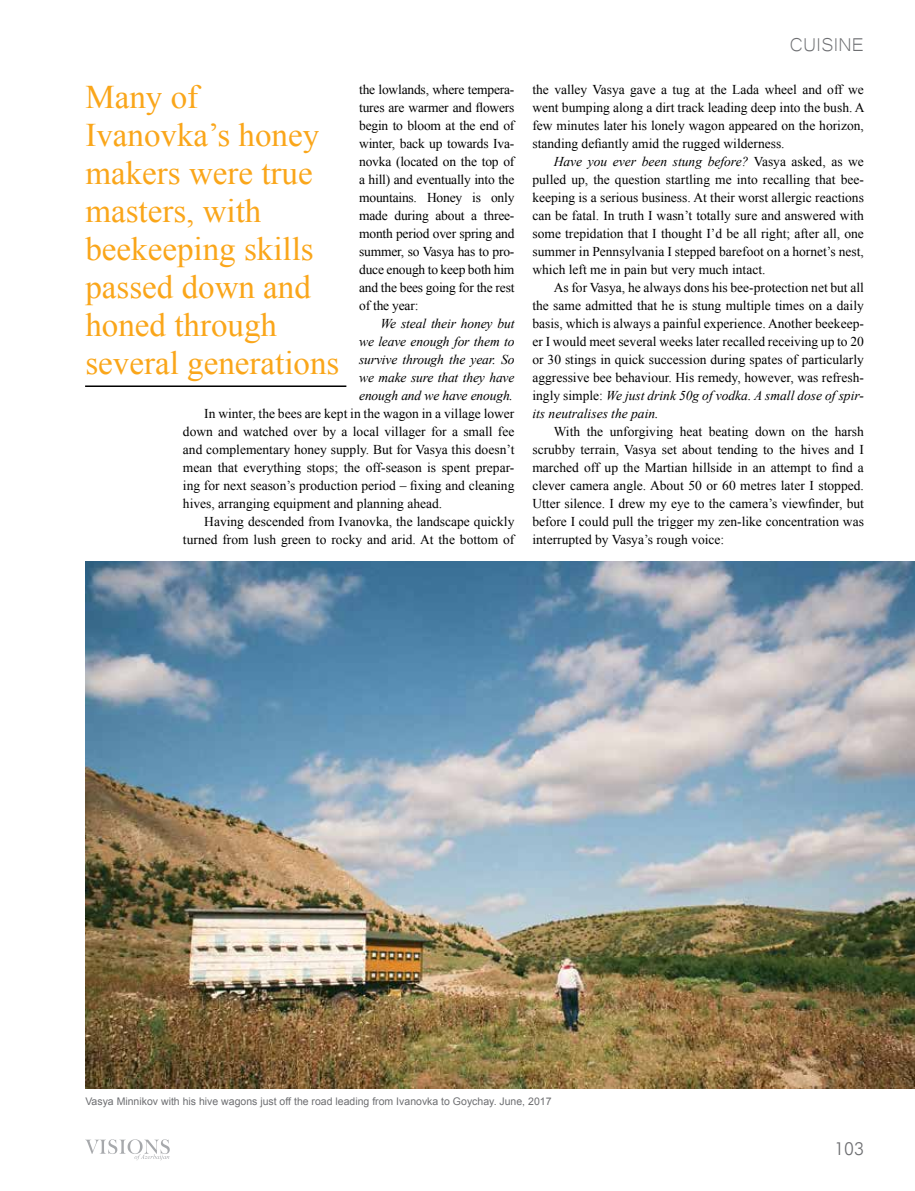
<style>
.page{position:relative;width:915px;height:1191px;background:#fff}
.page>*{position:absolute;margin:0;border:0;box-sizing:border-box;transform-origin:0 0}
.t1{font:33px/38px "Times New Roman";color:#faa61a}
.t2{font:24px "Microsoft Yi Baiti";color:#6d6e71}
.t3{font:18px "Futuris CTT";color:#6d6e71}
.t4{font:13.5px/18px "Times New Roman";color:#000;text-align:justify}
.t5{font:italic 13.5px/18px "Times New Roman";letter-spacing:-.01em;color:#000;text-align:justify}
.t6{font:10.5px "Arial";color:#6d6e71}
.s1{font-style:italic}
</style>
<div class="page">
<svg style="left:85px;top:1139px;width:85px;height:21px"></svg>
<hr style="left:85px;top:385px;width:261px;height:2px;background:#000">
<img style="left:85px;top:561px;width:829px;height:527px">
<p class="t4" style="left:359px;top:81px;width:157px">the lowlands, where tempera&shy;tures are warmer and flowers begin to bloom at the end of winter, back up towards Iva&shy;novka (located on the top of a hill) and eventually into the mountains. Honey is only made during about a three&shy;month period over spring and summer, so Vasya has to pro&shy;duce enough to keep both him and the bees going for the rest of the year:</p>
<p class="t5" style="left:359px;top:315px;width:157px;text-indent:21px">We steal their honey but we leave enough for them to survive through the year. So we make sure that they have enough and we have enough.</p>
<p class="t4" style="left:183px;top:405px;width:333px;text-indent:21px">In winter, the bees are kept in the wagon in a village lower down and watched over by a local villager for a small fee and complementary honey supply. But for Vasya this doesn’t mean that everything stops; the off-season is spent prepar&shy;ing for next season’s production period – fixing and cleaning hives, arranging equipment and planning ahead.</p>
<p class="t4" style="left:183px;top:513px;width:333px;text-align:right">Having descended from Ivanovka, the landscape quickly turned from lush green to rocky and arid. At the bottom of</p>
<h1 class="t1" style="left:85px;top:77px;width:255px">Many of<br>Ivanovka’s honey makers were true masters, with beekeeping skills passed down and honed through several generations</h1>
<h2 class="t2" style="left:789px;top:31px;width:75px">CUISINE</h2>
<p class="t4" style="left:532px;top:81px;width:333px">the valley Vasya gave a tug at the Lada wheel and off we went bumping along a dirt track leading deep into the bush. A few minutes later his lonely wagon appeared on the horizon, standing defiantly amid the rugged wilderness.</p>
<p class="t4" style="left:532px;top:153px;width:333px;text-indent:21px"><span class="s1">Have you ever been stung before?</span> Vasya asked, as we pulled up, the question startling me into recalling that bee&shy;keeping is a serious business. At their worst allergic reactions can be fatal. In truth I wasn’t totally sure and answered with some trepidation that I thought I’d be all right; after all, one summer in Pennsylvania I stepped barefoot on a hornet’s nest, which left me in pain but very much intact.</p>
<p class="t4" style="left:532px;top:279px;width:333px;text-indent:21px">As for Vasya, he always dons his bee-protection net but all the same admitted that he is stung multiple times on a daily basis, which is always a painful experience. Another beekeep&shy;er I would meet several weeks later recalled receiving up to 20 or 30 stings in quick succession during spates of particularly aggressive bee behaviour. His remedy, however, was refresh&shy;ingly simple: <span class="s1">We just drink 50g of vodka. A small dose of spir&shy;its neutralises the pain.</span></p>
<p class="t4" style="left:532px;top:422px;width:333px;text-indent:21px">With the unforgiving heat beating down on the harsh scrubby terrain, Vasya set about tending to the hives and I marched off up the Martian hillside in an attempt to find a clever camera angle. About 50 or 60 metres later I stopped.<br>Utter silence. I drew my eye to the camera’s viewfinder, but before I could pull the trigger my zen-like concentration was interrupted by Vasya’s rough voice:</p>
<p class="t6" style="left:85px;top:1094px;width:467px">Vasya Minnikov with his hive wagons just off the road leading from Ivanovka to Goychay. June, 2017</p>
<h3 class="t3" style="left:834px;top:1139px;width:31px">103</h3>
</div>
